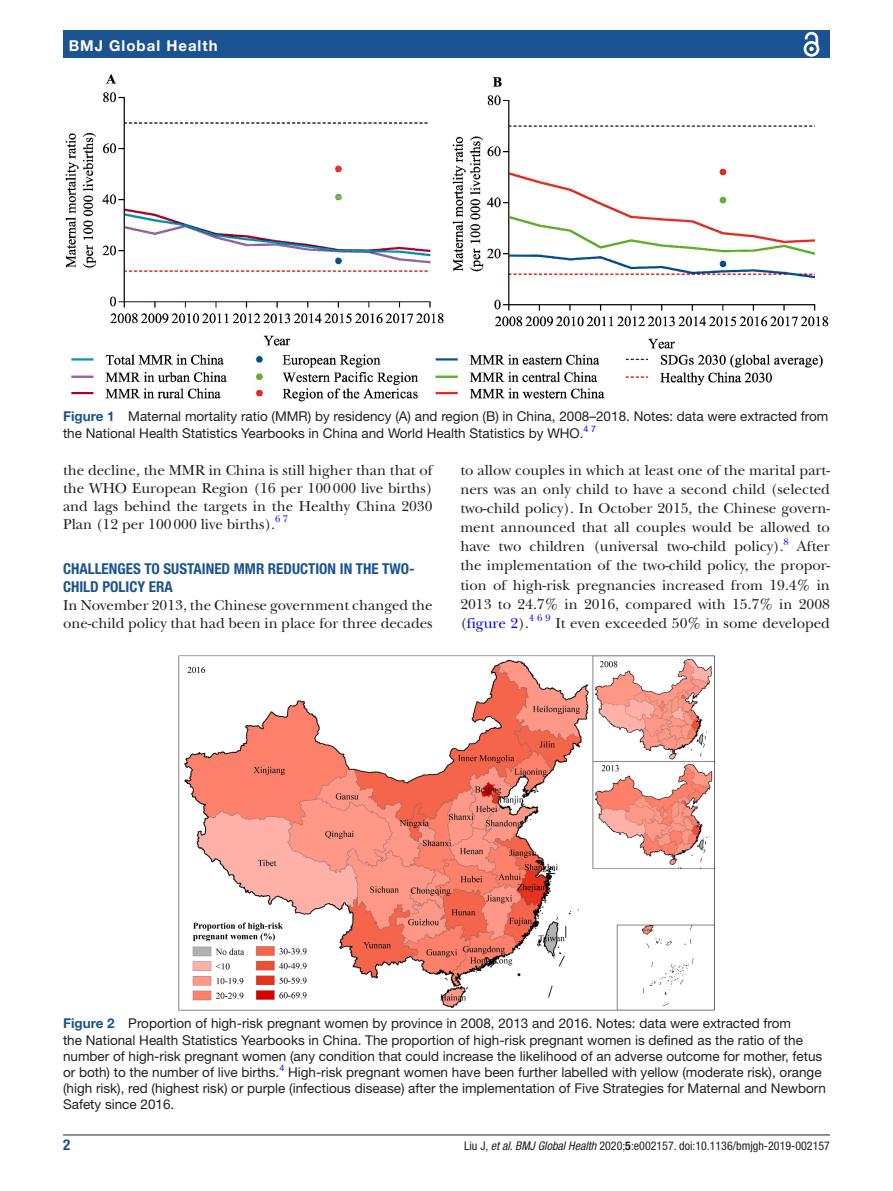
<style>
.page{position:relative;width:893px;height:1191px;background:#fff}
.page>*{position:absolute;margin:0;border:0;box-sizing:border-box;transform-origin:0 0}
.t1{font:15px/19px "New Baskerville";color:#231f20;text-align:justify}
.t2{font:700 condensed 15px "Helvetica Neue LT Std";color:#1b5391}
.t3{font:700 15px "Helvetica Neue LT Std";letter-spacing:.065em;color:#fff}
.t4{font:13.5px/16.2px "Helvetica Neue LT Std";color:#231f20}
.t5{font:condensed 12px "Helvetica Neue LT Std";color:#231f20}
.t6{font:9.9px "New Baskerville";color:#00f}
.t7{font:9px "Helvetica Neue LT Std";color:#00f}
.s1{font-weight:700;color:#1b5391}
.s2{color:#00f}
.s3{font-style:italic}
.s4{font-weight:700}
</style>
<div class="page">
<hr style="left:63px;top:1134px;width:767px;height:1px;background:#231f20">
<div style="left:63px;top:31px;width:767px;height:27px;background:#1b5391"></div>
<svg style="left:803px;top:31px;width:17px;height:26px"></svg>
<img style="left:65px;top:74px;width:764px;height:328px">
<img style="left:178px;top:655px;width:537px;height:355px">
<p class="t3" style="left:69px;top:36px;width:150px">BMJ Global Health</p>
<p class="t4" style="left:63px;top:408px;width:767px"><span class="s1">Figure 1</span> Maternal mortality ratio (MMR) by residency (A) and region (B) in China, 2008–2018. Notes: data were extracted from the National Health Statistics Yearbooks in China and World Health Statistics by WHO.<sup>4</sup> <sup>7</sup></p>
<p class="t1" style="left:63px;top:461px;width:371px;line-height:18px">the decline, the MMR in China is still higher than that of the WHO European Region (16 per 100000 live births) and lags behind the targets in the Healthy China 2030<br>Plan (12 per 100000 live births).</p>
<p class="t6" style="left:275px;top:513px;width:14px">6 7</p>
<p class="t2" style="left:63px;top:559px;width:124px">CHALLENGES TO SUSTAI</p>
<p class="t2" style="left:206px;top:559px;width:211px">NED MMR REDUCTION IN THE TWO-</p>
<p class="t2" style="left:63px;top:577px;width:110px">CHI LD POLICY ERA</p>
<p class="t1" style="left:63px;top:596px;width:371px;line-height:18px">In November 2013, the Chinese government changed the one-child policy that had been in place for three decades</p>
<p class="t1" style="left:460px;top:460px;width:371px">to allow couples in which at least one of the marital part&shy;ners was an only child to have a second child (selected two-child policy). In October 2015, the Chinese govern&shy;ment announced that all couples would be allowed to have two children (universal two-child policy).</p>
<p class="t6" style="left:784px;top:535px;width:7px">8</p>
<p class="t1" style="left:460px;top:537px;width:371px;text-indent:337px">After the implementation of the two-child policy, the propor&shy;tion of high-risk pregnancies increased from 19.4% in 2013 to 24.7% in 2016, compared with 15.7% in 2008 (<span class="s2">figure 2</span>).</p>
<p class="t6" style="left:529px;top:612px;width:23px">4 6 9</p>
<p class="t1" style="left:555px;top:613px;width:276px">It even exceeded 50% in some developed</p>
<p class="t4" style="left:63px;top:1015px;width:761px"><span class="s1">Figure 2</span> Proportion of high-risk pregnant women by province in 2008, 2013 and 2016. Notes: data were extracted from<br>the National Health Statistics Yearbooks in China. The proportion of high-risk pregnant women is defined as the ratio of the number of high-risk pregnant women (any condition that could increase the likelihood of an adverse outcome for mother, fetus or both) to the number of live births.</p>
<p class="t7" style="left:279px;top:1062px;width:6px">4</p>
<p class="t4" style="left:63px;top:1064px;width:765px;text-indent:225px">High-risk pregnant women have been further labelled with yellow (moderate risk), orange (high risk), red (highest risk) or purple (infectious disease) after the implementation of Five Strategies for Maternal and Newborn<br>Safety since 2016.</p>
<p class="t2" style="left:63px;top:1135px;width:9px">2</p>
<p class="t5" style="left:464px;top:1138px;width:367px">Liu J, <span class="s3">et al</span>. <span class="s3">BMJ Global Health</span> 2020;<span class="s4">5</span>:e002157. doi:10.1136/bmjgh-2019-002157</p>
</div>
